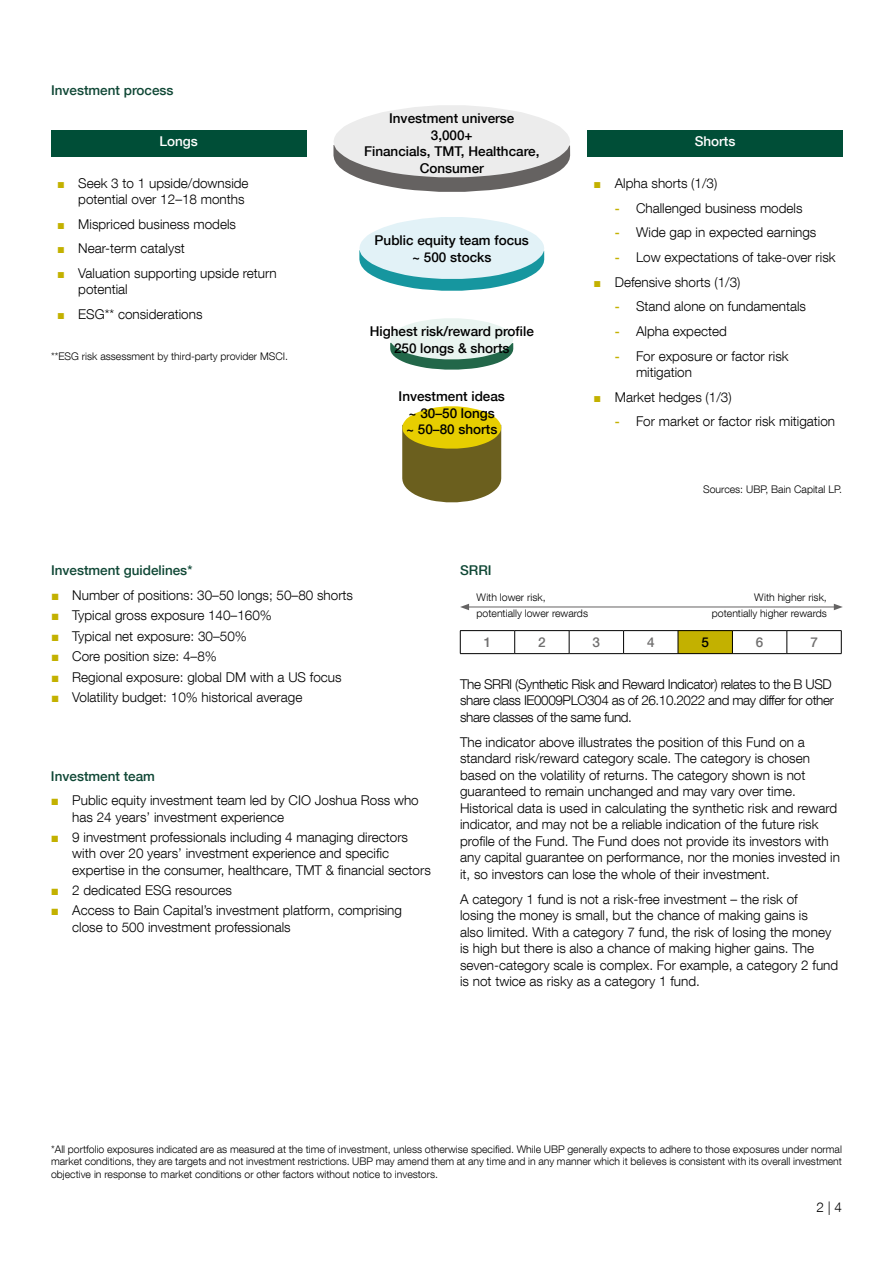
<style>
.page{position:relative;width:893px;height:1263px;background:#fff}
.page>*{position:absolute;margin:0;border:0;box-sizing:border-box;transform-origin:0 0}
.t1{font:300 13.5px/16.5px "Helvetica Neue LT Com";color:#000}
.t2{font:500 13.5px/16.5px "Helvetica Neue LT Com";color:#000;text-align:center}
.t3{font:300 13.5px/16.5px "Helvetica Neue LT Com";letter-spacing:-.03em;color:#000}
.t4{font:500 13.5px "Helvetica Neue LT Com";color:#0f4735}
.t5{font:500 13.5px "Helvetica Neue LT Com";color:#fff}
.t6{font:500 13.5px "Helvetica Neue LT Com";color:#706f6f}
.t7{font:300 10.5px/16.5px "Helvetica Neue LT Com";color:#000}
.s1{font-family:"Arial";font-weight:400;font-size:12.9px;color:#c3b100}
.s2{font-weight:500;font-size:12.9px;color:#c3b100}
.s3{font-family:"Arial";font-weight:400;color:#c3b100}
</style>
<div class="page">
<div style="left:678px;top:631px;width:54px;height:23px;background:#c3b100"></div>
<hr style="left:460px;top:630px;width:55px;height:1px;background:#000">
<svg style="left:460px;top:631px;width:1px;height:22px"></svg>
<hr style="left:515px;top:630px;width:54px;height:1px;background:#000">
<svg style="left:514px;top:631px;width:1px;height:22px"></svg>
<hr style="left:569px;top:630px;width:55px;height:1px;background:#000">
<svg style="left:569px;top:631px;width:1px;height:22px"></svg>
<hr style="left:624px;top:630px;width:54px;height:1px;background:#000">
<svg style="left:623px;top:631px;width:1px;height:22px"></svg>
<hr style="left:678px;top:630px;width:54px;height:1px;background:#000">
<svg style="left:678px;top:631px;width:1px;height:22px"></svg>
<hr style="left:732px;top:630px;width:55px;height:1px;background:#000">
<svg style="left:732px;top:631px;width:1px;height:22px"></svg>
<hr style="left:787px;top:630px;width:54px;height:1px;background:#000">
<svg style="left:787px;top:631px;width:1px;height:22px"></svg>
<svg style="left:841px;top:631px;width:1px;height:22px"></svg>
<hr style="left:460px;top:653px;width:55px;height:1px;background:#000">
<hr style="left:515px;top:653px;width:54px;height:1px;background:#000">
<hr style="left:569px;top:653px;width:55px;height:1px;background:#000">
<hr style="left:624px;top:653px;width:54px;height:1px;background:#000">
<hr style="left:678px;top:653px;width:54px;height:1px;background:#000">
<hr style="left:732px;top:653px;width:55px;height:1px;background:#000">
<hr style="left:787px;top:653px;width:54px;height:1px;background:#000">
<hr style="left:467px;top:607px;width:369px;height:1px;background:#646363">
<svg style="left:460px;top:604px;width:9px;height:6px"></svg>
<svg style="left:834px;top:604px;width:9px;height:6px"></svg>
<div style="left:51px;top:131px;width:255px;height:26px;background:#004e37"></div>
<div style="left:587px;top:131px;width:256px;height:26px;background:#004e37"></div>
<svg style="left:402px;top:406px;width:99px;height:96px;background:#a5952a"></svg>
<svg style="left:333px;top:105px;width:237px;height:87px"></svg>
<svg style="left:359px;top:217px;width:185px;height:74px"></svg>
<svg style="left:390px;top:318px;width:123px;height:52px"></svg>
<p class="t4" style="left:51px;top:82px;width:124px">Investment process</p>
<p class="t5" style="left:159px;top:133px;width:40px">Longs</p>
<p class="t1" style="left:57px;top:175px;width:193px;text-align:right"><span class="s1">■</span> Seek 3 to 1 upside/downside potential over 12–18 months</p>
<p class="t1" style="left:57px;top:215px;width:180px"><span class="s1">■</span> Mispriced business models</p>
<p class="t1" style="left:57px;top:240px;width:129px"><span class="s1">■</span> Near-term catalyst</p>
<p class="t1" style="left:78px;top:265px;width:200px;text-indent:-21px"><span class="s1">■</span> Valuation supporting upside return potential</p>
<p class="t1" style="left:57px;top:306px;width:147px"><span class="s1">■</span> ESG** considerations</p>
<p class="t7" style="left:51px;top:348px;width:239px">**ESG risk assessment by third-party provider MSCI.</p>
<p class="t2" style="left:364px;top:110px;width:177px">Investment universe<br>3,000+<br>Financials, TMT, Healthcare,<br>Consumer</p>
<p class="t2" style="left:375px;top:232px;width:156px">Public equity team focus ~ 500 stocks</p>
<p class="t2" style="left:370px;top:323px;width:166px">Highest risk/reward profile<br>250 longs &amp; shorts</p>
<p class="t2" style="left:399px;top:388px;width:108px">Investment ideas ~ 30–50 longs<br>~ 50–80 shorts</p>
<p class="t5" style="left:695px;top:133px;width:42px">Shorts</p>
<p class="t1" style="left:593px;top:174px;width:125px"><span class="s1">■</span> Alpha shorts (1/3)</p>
<p class="t1" style="left:615px;top:199px;width:189px"><span class="s2">-</span> Challenged business models</p>
<p class="t1" style="left:615px;top:224px;width:203px"><span class="s2">-</span> Wide gap in expected earnings</p>
<p class="t1" style="left:615px;top:249px;width:222px"><span class="s2">-</span> Low expectations of take-over risk</p>
<p class="t1" style="left:593px;top:273px;width:149px"><span class="s1">■</span> Defensive shorts (1/3)</p>
<p class="t1" style="left:615px;top:298px;width:193px"><span class="s2">-</span> Stand alone on fundamentals</p>
<p class="t1" style="left:615px;top:323px;width:114px"><span class="s2">-</span> Alpha expected</p>
<p class="t1" style="left:636px;top:348px;width:154px;text-indent:-21px"><span class="s2">-</span> For exposure or factor risk mitigation</p>
<p class="t1" style="left:593px;top:388px;width:140px"><span class="s1">■</span> Market hedges (1/3)</p>
<p class="t1" style="left:615px;top:413px;width:222px"><span class="s2">-</span> For market or factor risk mitigation</p>
<p class="t7" style="left:703px;top:480px;width:140px">Sources: UBP, Bain Capital LP.</p>
<p class="t4" style="left:51px;top:562px;width:143px">Investment guidelines*</p>
<p class="t1" style="left:51px;top:586px;width:304px"><span class="s3">■</span> Number of positions: 30–50 longs; 50–80 shorts</p>
<p class="t1" style="left:51px;top:607px;width:222px"><span class="s3">■</span> Typical gross exposure 140–160%</p>
<p class="t1" style="left:51px;top:627px;width:197px"><span class="s3">■</span> Typical net exposure: 30–50%</p>
<p class="t1" style="left:51px;top:648px;width:167px"><span class="s3">■</span> Core position size: 4–8%</p>
<p class="t1" style="left:51px;top:668px;width:292px"><span class="s3">■</span> Regional exposure: global DM with a US focus</p>
<p class="t1" style="left:51px;top:689px;width:253px"><span class="s3">■</span> Volatility budget: 10% historical average</p>
<p class="t4" style="left:51px;top:768px;width:106px">Investment team</p>
<p class="t1" style="left:72px;top:792px;width:348px;text-indent:-21px"><span class="s3">■</span> Public equity investment team led by CIO Joshua Ross who has 24 years’ investment experience</p>
<p class="t1" style="left:72px;top:829px;width:360px;text-indent:-21px"><span class="s3">■</span> 9 investment professionals including 4 managing directors with over 20 years’ investment experience and specific expertise in the consumer, healthcare, TMT &amp; financial sectors</p>
<p class="t1" style="left:51px;top:882px;width:183px"><span class="s3">■</span> 2 dedicated ESG resources</p>
<p class="t1" style="left:72px;top:902px;width:331px;text-indent:-21px"><span class="s3">■</span> Access to Bain Capital’s investment platform, comprising close to 500 investment professionals</p>
<p class="t4" style="left:460px;top:562px;width:33px">SRRI</p>
<p class="t7" style="left:477px;top:588px;width:113px">With lower risk, potentially lower rewards</p>
<p class="t7" style="left:712px;top:588px;width:116px;text-align:right">With higher risk, potentially higher rewards</p>
<p class="t6" style="left:484px;top:634px;width:9px">1</p>
<p class="t6" style="left:538px;top:634px;width:9px">2</p>
<p class="t6" style="left:593px;top:634px;width:9px">3</p>
<p class="t6" style="left:647px;top:634px;width:9px">4</p>
<p class="t2" style="left:701px;top:634px;width:9px">5</p>
<p class="t6" style="left:756px;top:634px;width:9px">6</p>
<p class="t6" style="left:810px;top:634px;width:9px">7</p>
<p class="t3" style="left:460px;top:676px;width:375px">The SRRI (Synthetic Risk and Reward Indicator) relates to the B USD share class IE0009PLO304 as of 26.10.2022 and may differ for other share classes of the same fund.</p>
<p class="t1" style="left:460px;top:734px;width:381px">The indicator above illustrates the position of this Fund on a standard risk/reward category scale. The category is chosen based on the volatility of returns. The category shown is not guaranteed to remain unchanged and may vary over time.<br>Historical data is used in calculating the synthetic risk and reward indicator, and may not be a reliable indication of the future risk profile of the Fund. The Fund does not provide its investors with any capital guarantee on performance, nor the monies invested in it, so investors can lose the whole of their investment.</p>
<p class="t1" style="left:460px;top:891px;width:380px">A category 1 fund is not a risk-free investment – the risk of<br>losing the money is small, but the chance of making gains is<br>also limited. With a category 7 fund, the risk of losing the money is high but there is also a chance of making higher gains. The seven-category scale is complex. For example, a category 2 fund is not twice as risky as a category 1 fund.</p>
<p class="t7" style="left:51px;top:1142px;width:792px;line-height:12.6px;text-align:justify">*All portfolio exposures indicated are as measured at the time of investment, unless otherwise specified. While UBP generally expects to adhere to those exposures under normal market conditions, they are targets and not investment restrictions. UBP may amend them at any time and in any manner which it believes is consistent with its overall investment objective in response to market conditions or other factors without notice to investors.</p>
<p class="t1" style="left:816px;top:1199px;width:27px">2 | 4</p>
</div>
